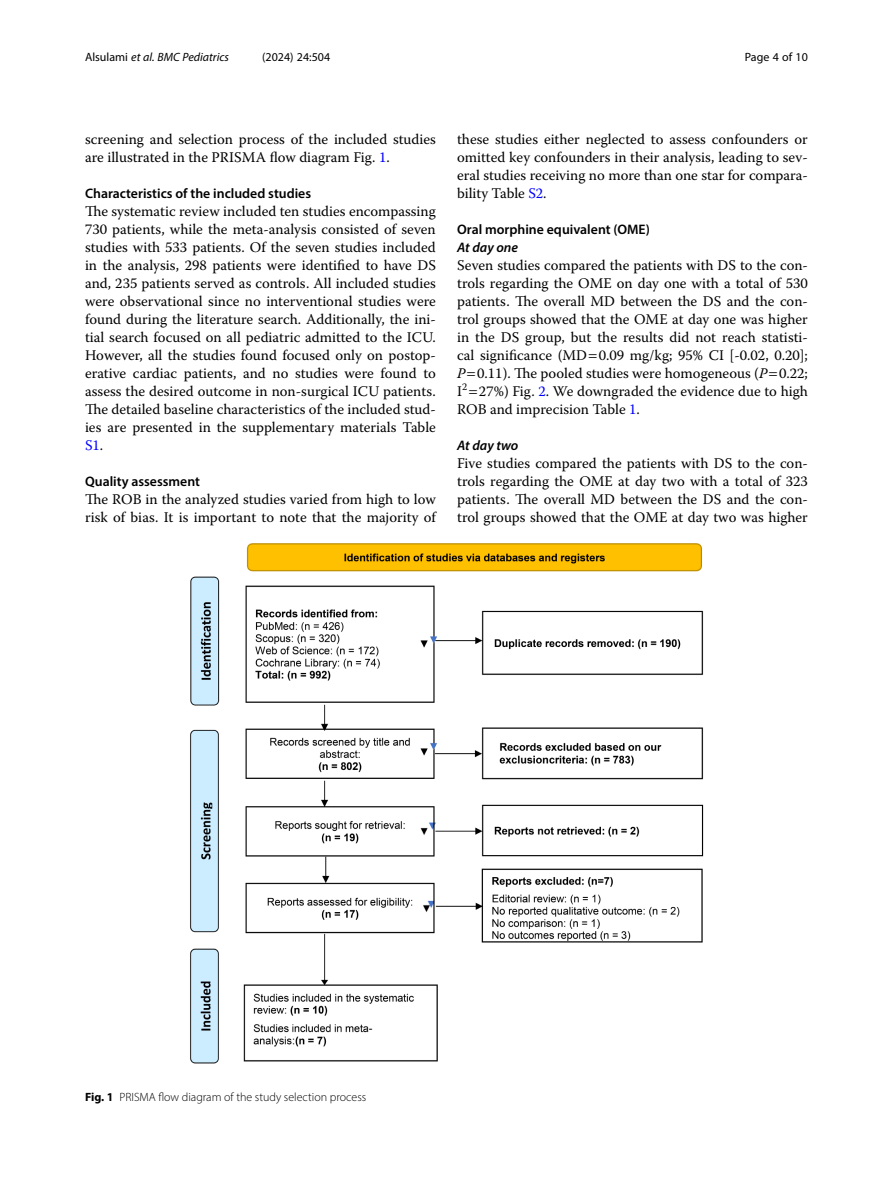
<style>
.page{position:relative;width:893px;height:1191px;background:#fff}
.page>*{position:absolute;margin:0;border:0;box-sizing:border-box;transform-origin:0 0}
.Body_Text{font:14.7px/18px "Warnock Pro";color:#000;text-align:justify}
.Head_2{font:600 13.8px "Myriad Pro";color:#000}
.Head_3_after_2{font:italic 600 13.8px "Myriad Pro";color:#000}
.Head_3{font:italic 600 13.8px "Myriad Pro";color:#000}
.Figure_Caption{font:300 12px "Myriad Pro";color:#000}
.t1{font:italic 12px "Myriad Pro";color:#000}
.t2{font:12px "Myriad Pro";color:#000}
.s1{font-style:normal}
.s2{color:#00f}
.s3{font-style:italic}
.s4{font-weight:700}
</style>
<div class="page">
<img style="left:190px;top:543px;width:514px;height:521px">
<p class="t1" style="left:85px;top:50px;width:146px"><span class="s1">Alsulami</span> et al. BMC Pediatrics</p>
<p class="t2" style="left:262px;top:50px;width:70px">(2024) 24:504</p>
<p class="t2" style="left:745px;top:50px;width:65px">Page 4 of 10</p>
<p class="Body_Text" style="left:85px;top:130px;width:352px">screening and selection process of the included studies are illustrated in the PRISMA flow diagram Fig. <span class="s2">1</span>.</p>
<p class="Head_2" style="left:85px;top:185px;width:228px">Characteristics of the included studies</p>
<p class="Body_Text" style="left:85px;top:202px;width:352px">The systematic review included ten studies encompassing 730 patients, while the meta-analysis consisted of seven studies with 533 patients. Of the seven studies included in the analysis, 298 patients were identified to have DS and, 235 patients served as controls. All included studies were observational since no interventional studies were found during the literature search. Additionally, the ini&shy;tial search focused on all pediatric admitted to the ICU.<br>However, all the studies found focused only on postop&shy;erative cardiac patients, and no studies were found to assess the desired outcome in non-surgical ICU patients.<br>The detailed baseline characteristics of the included stud&shy;ies are presented in the supplementary materials Table <span class="s2">S1</span>.</p>
<p class="Head_2" style="left:85px;top:473px;width:117px">Quality assessment</p>
<p class="Body_Text" style="left:85px;top:490px;width:352px">The ROB in the analyzed studies varied from high to low risk of bias. It is important to note that the majority of</p>
<p class="Body_Text" style="left:457px;top:130px;width:352px">these studies either neglected to assess confounders or omitted key confounders in their analysis, leading to sev&shy;eral studies receiving no more than one star for compara&shy;bility Table <span class="s2">S2</span>.</p>
<p class="Head_2" style="left:457px;top:221px;width:194px">Oral morphine equivalent (OME)</p>
<p class="Head_3_after_2" style="left:457px;top:239px;width:62px">At day one</p>
<p class="Body_Text" style="left:457px;top:256px;width:352px">Seven studies compared the patients with DS to the con&shy;trols regarding the OME on day one with a total of 530 patients. The overall MD between the DS and the con&shy;trol groups showed that the OME at day one was higher in the DS group, but the results did not reach statisti&shy;cal significance (MD 0.09 mg/kg; 95% CI [-0.02, 0.20]; <span class="s3">P</span> 0.11). The pooled studies were homogeneous (<span class="s3">P</span> 0.22; I<sup>2</sup> 27%) Fig. <span class="s2">2</span>. We downgraded the evidence due to high ROB and imprecision Table <span class="s2">1</span>.</p>
<p class="Head_3" style="left:457px;top:437px;width:63px">At day two</p>
<p class="Body_Text" style="left:457px;top:454px;width:352px">Five studies compared the patients with DS to the con&shy;trols regarding the OME at day two with a total of 323 patients. The overall MD between the DS and the con&shy;trol groups showed that the OME at day two was higher</p>
<p class="Figure_Caption" style="left:85px;top:1089px;width:283px"><span class="s4">Fig. 1</span> PRISMA flow diagram of the study selection process</p>
</div>
